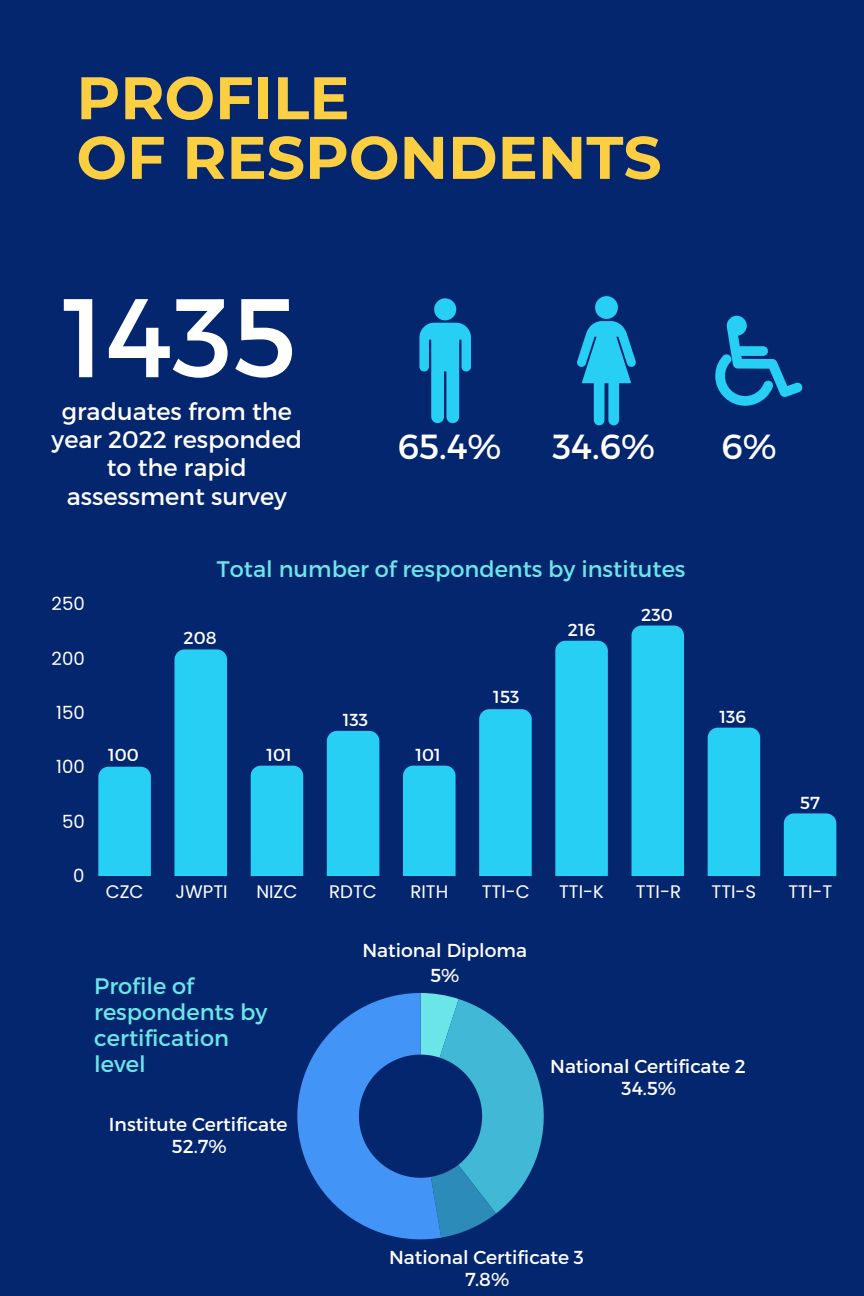
<style>
.page{position:relative;width:864px;height:1296px;background:#04266f}
.page>*{position:absolute;margin:0;border:0;box-sizing:border-box;transform-origin:0 0}
.t1{font:111.6px "Montserrat";color:#fff}
.t2{font:700 60px/59.7px "Montserrat";color:#fccf42}
.t3{font:34.8px "Montserrat";color:#fff}
.t4{font:24px/28.2px "Montserrat";color:#fff;text-align:center}
.t5{font:22.5px/25.8px "Montserrat";color:#6ce5e8}
.t6{font:18.75px/22px "Montserrat";color:#fff;text-align:center}
.t7{font:18.15px "Poppins";color:#fff}
.t8{font:17.4px "Montserrat";color:#fff}
</style>
<div class="page">
<div style="left:98px;top:767px;width:53px;height:108px;background:#27cff4"></div>
<div style="left:175px;top:649px;width:52px;height:226px;background:#27cff4"></div>
<div style="left:251px;top:766px;width:52px;height:109px;background:#27cff4"></div>
<div style="left:327px;top:731px;width:52px;height:144px;background:#27cff4"></div>
<div style="left:403px;top:766px;width:53px;height:109px;background:#27cff4"></div>
<div style="left:479px;top:709px;width:53px;height:166px;background:#27cff4"></div>
<div style="left:555px;top:641px;width:53px;height:234px;background:#27cff4"></div>
<div style="left:631px;top:626px;width:53px;height:249px;background:#27cff4"></div>
<div style="left:708px;top:728px;width:52px;height:147px;background:#27cff4"></div>
<div style="left:784px;top:813px;width:52px;height:62px;background:#27cff4"></div>
<div style="left:434px;top:298px;width:22px;height:22px;background:#27cff4;border-radius:50%"></div>
<svg style="left:419px;top:323px;width:52px;height:100px"></svg>
<div style="left:595px;top:296px;width:23px;height:23px;background:#27cff4;border-radius:50%"></div>
<svg style="left:577px;top:321px;width:59px;height:104px"></svg>
<svg style="left:715px;top:316px;width:88px;height:90px"></svg>
<svg style="left:297px;top:993px;width:247px;height:246px"></svg>
<h2 class="t2" style="left:76px;top:68px;width:587px">PROFILE<br>OF RESPONDENTS</h2>
<h1 class="t1" style="left:62px;top:265px;width:236px">1435</h1>
<p class="t4" style="left:52px;top:396px;width:252px">graduates from the year 2022 responded to the rapid assessment survey</p>
<p class="t3" style="left:398px;top:424px;width:105px">65.4%</p>
<p class="t3" style="left:552px;top:424px;width:104px">34.6%</p>
<p class="t3" style="left:722px;top:424px;width:57px">6%</p>
<p class="t7" style="left:52px;top:591px;width:35px">250</p>
<p class="t7" style="left:52px;top:646px;width:35px">200</p>
<p class="t7" style="left:56px;top:700px;width:30px">150</p>
<p class="t7" style="left:56px;top:754px;width:30px">100</p>
<p class="t7" style="left:62px;top:809px;width:24px">50</p>
<p class="t7" style="left:73px;top:863px;width:13px">0</p>
<p class="t5" style="left:217px;top:555px;width:470px">Total number of respondents by institutes</p>
<h4 class="t8" style="left:108px;top:743px;width:32px">100</h4>
<p class="t8" style="left:183px;top:627px;width:35px">208</p>
<h3 class="t8" style="left:266px;top:743px;width:27px">101</h3>
<p class="t8" style="left:343px;top:709px;width:27px">133</p>
<h3 class="t8" style="left:415px;top:743px;width:27px">101</h3>
<p class="t8" style="left:493px;top:685px;width:28px">153</p>
<h3 class="t8" style="left:568px;top:618px;width:29px">216</h3>
<h4 class="t8" style="left:641px;top:604px;width:33px">230</h4>
<p class="t8" style="left:719px;top:706px;width:28px">136</p>
<p class="t8" style="left:800px;top:792px;width:21px">57</p>
<p class="t7" style="left:106px;top:879px;width:39px">CZC</p>
<p class="t7" style="left:175px;top:879px;width:54px">JWPTI</p>
<p class="t7" style="left:256px;top:879px;width:43px">NIZC</p>
<p class="t7" style="left:329px;top:879px;width:49px">RDTC</p>
<p class="t7" style="left:410px;top:879px;width:39px">RITH</p>
<p class="t7" style="left:482px;top:879px;width:50px">TTI-C</p>
<p class="t7" style="left:559px;top:879px;width:46px">TTI-K</p>
<p class="t7" style="left:636px;top:879px;width:47px">TTI-R</p>
<p class="t7" style="left:712px;top:879px;width:46px">TTI-S</p>
<p class="t7" style="left:789px;top:879px;width:45px">TTI-T</p>
<p class="t5" style="left:94px;top:972px;width:175px">Profile of respondents by certification level</p>
<p class="t6" style="left:109px;top:1112px;width:180px">Institute Certificate<br>52.7%</p>
<p class="t6" style="left:362px;top:937px;width:166px;line-height:25.5px">National Diploma<br>5%</p>
<p class="t6" style="left:550px;top:1054px;width:197px">National Certificate 2<br>34.5%</p>
<p class="t6" style="left:389px;top:1245px;width:196px">National Certificate 3<br>7.8%</p>
</div>
